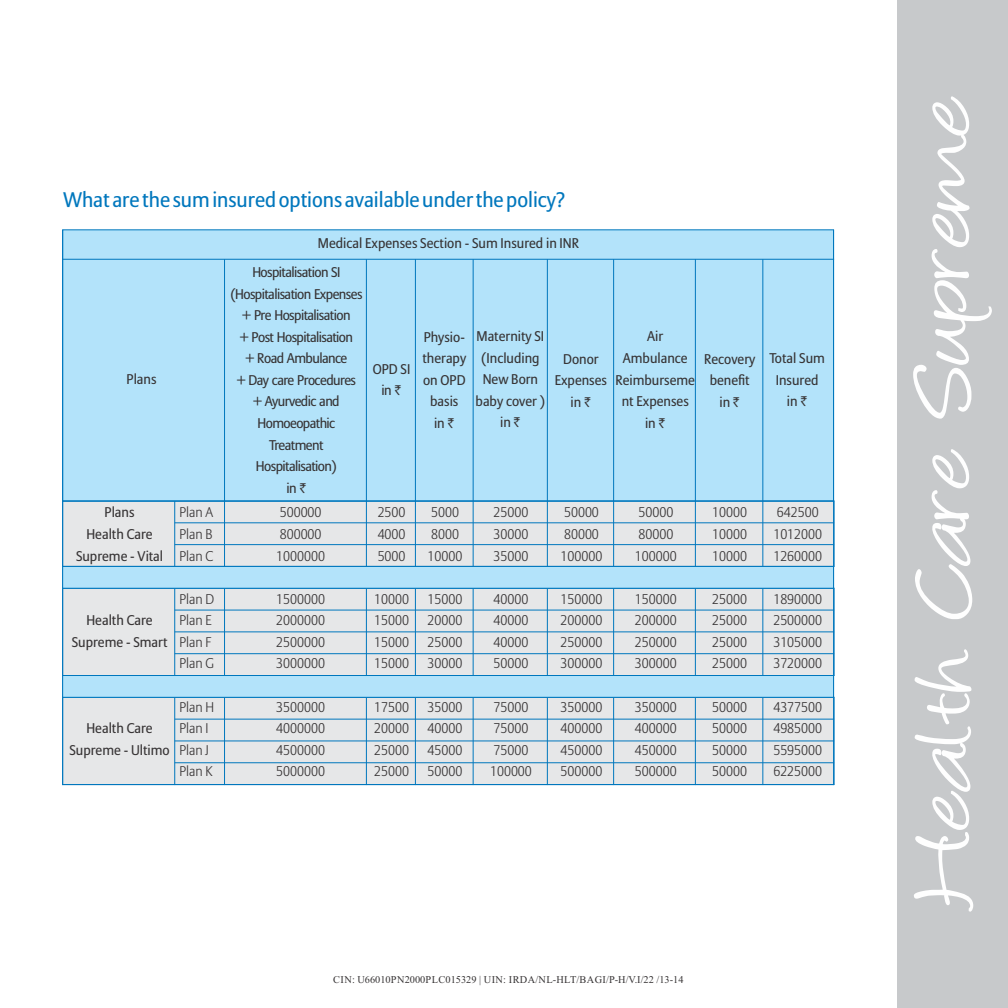
<style>
.page{position:relative;width:1008px;height:1008px;background:#fff}
.page>*{position:absolute;margin:0;border:0;box-sizing:border-box;transform-origin:0 0}
.t1{font:91.35px "Angelina";color:#fefefe;scale:1.4 1}
.t2{font:21px "Allianz Sans";color:#0077bd}
.t3{font:300 14px/21.5px "Allianz Sans";color:#373435;text-align:justify}
.t4{font:14px/21.5px "Allianz Sans";color:#373435;text-align:center}
.t5{font:14px/21.5px "Allianz Sans";letter-spacing:-.04em;color:#373435;text-align:center}
.t6{font:10.33px "Times New Roman";letter-spacing:.02em;color:#373435}
.s1{font-family:"Rupee"}
</style>
<div class="page">
<div style="left:897px;top:0;width:111px;height:1008px;background:#c7c9cb"></div>
<div style="left:63px;top:500px;width:772px;height:67px;background:#e6e7e8"></div>
<div style="left:63px;top:587px;width:772px;height:89px;background:#e6e7e8"></div>
<div style="left:63px;top:696px;width:772px;height:89px;background:#e6e7e8"></div>
<div style="left:62px;top:229px;width:772px;height:272px;background:#b3e3fa"></div>
<hr style="left:62px;top:230px;width:1px;height:555px;background:#0077bd">
<hr style="left:174px;top:501px;width:1px;height:284px;background:#0077bd">
<hr style="left:224px;top:259px;width:1px;height:526px;background:#0077bd">
<hr style="left:366px;top:259px;width:1px;height:526px;background:#0077bd">
<hr style="left:415px;top:259px;width:1px;height:526px;background:#0077bd">
<hr style="left:473px;top:259px;width:1px;height:526px;background:#0077bd">
<hr style="left:547px;top:259px;width:1px;height:526px;background:#0077bd">
<hr style="left:613px;top:259px;width:1px;height:526px;background:#0077bd">
<hr style="left:695px;top:259px;width:1px;height:526px;background:#0077bd">
<hr style="left:762px;top:259px;width:1px;height:526px;background:#0077bd">
<hr style="left:833px;top:230px;width:1px;height:555px;background:#0077bd">
<hr style="left:62px;top:784px;width:772px;height:1px;background:#0077bd">
<hr style="left:175px;top:762px;width:659px;height:1px;background:#0077bd">
<hr style="left:175px;top:741px;width:659px;height:1px;background:#0077bd">
<hr style="left:175px;top:719px;width:659px;height:1px;background:#0077bd">
<hr style="left:175px;top:653px;width:659px;height:1px;background:#0077bd">
<hr style="left:175px;top:631px;width:659px;height:1px;background:#0077bd">
<hr style="left:175px;top:610px;width:659px;height:1px;background:#0077bd">
<hr style="left:175px;top:544px;width:659px;height:1px;background:#0077bd">
<hr style="left:175px;top:522px;width:659px;height:1px;background:#0077bd">
<hr style="left:62px;top:501px;width:772px;height:1px;background:#0077bd">
<hr style="left:62px;top:259px;width:772px;height:1px;background:#0077bd">
<svg style="left:62px;top:675px;width:771px;height:23px"></svg>
<svg style="left:62px;top:566px;width:771px;height:23px"></svg>
<h2 class="t2" style="left:63px;top:190px;width:504px">What are the sum insured options available under the policy?</h2>
<p class="t4" style="left:127px;top:370px;width:31px">Plans</p>
<p class="t4" style="left:76px;top:503px;width:89px">Plans<br>Health Care<br>Supreme - Vital</p>
<p class="t4" style="left:72px;top:611px;width:97px">Health Care<br>Supreme - Smart</p>
<p class="t4" style="left:69px;top:719px;width:102px">Health Care<br>Supreme - Ultimo</p>
<p class="t3" style="left:180px;top:503px;width:35px">Plan A Plan B Plan C</p>
<p class="t3" style="left:180px;top:589px;width:36px;text-align:left">Plan D<br>Plan E<br>Plan F<br>Plan G</p>
<p class="t3" style="left:180px;top:697px;width:36px;text-align:left">Plan H<br>Plan I<br>Plan J<br>Plan K</p>
<p class="t4" style="left:318px;top:233px;width:263px">Medical Expenses Section - Sum Insured in INR</p>
<p class="t5" style="left:230px;top:262px;width:134px">Hospitalisation SI (Hospitalisation Expenses + Pre Hospitalisation<br>+ Post Hospitalisation<br>+ Road Ambulance<br>+ Day care Procedures<br>+ Ayurvedic and<br>Homoeopathic<br>Treatment<br>Hospitalisation)<br>in <span class="s1">`</span></p>
<p class="t3" style="left:276px;top:503px;width:50px;text-align:left">500000<br>800000<br>1000000</p>
<p class="t3" style="left:276px;top:589px;width:50px">1500000<br>2000000<br>2500000<br>3000000</p>
<p class="t3" style="left:276px;top:697px;width:50px">3500000<br>4000000<br>4500000<br>5000000</p>
<p class="t4" style="left:373px;top:359px;width:39px">OPD SI in <span class="s1">`</span></p>
<p class="t3" style="left:378px;top:503px;width:29px">2500<br>4000<br>5000</p>
<p class="t3" style="left:374px;top:589px;width:36px">10000<br>15000<br>15000<br>15000</p>
<p class="t3" style="left:374px;top:697px;width:36px">17500<br>20000<br>25000<br>25000</p>
<p class="t4" style="left:423px;top:327px;width:45px">Physio&shy;therapy on OPD basis<br>in <span class="s1">`</span></p>
<p class="t4" style="left:476px;top:327px;width:71px">Maternity SI (Including<br>New Born baby cover ) in <span class="s1">`</span></p>
<p class="t4" style="left:555px;top:349px;width:54px">Donor<br>Expenses in <span class="s1">`</span></p>
<p class="t3" style="left:428px;top:503px;width:36px;text-align:left">5000<br>8000<br>10000</p>
<p class="t3" style="left:428px;top:589px;width:36px">15000<br>20000<br>25000<br>30000</p>
<p class="t3" style="left:428px;top:697px;width:36px">35000<br>40000<br>45000<br>50000</p>
<p class="t3" style="left:494px;top:503px;width:36px">25000<br>30000<br>35000</p>
<p class="t3" style="left:494px;top:589px;width:36px">40000<br>40000<br>40000<br>50000</p>
<p class="t3" style="left:490px;top:697px;width:43px;text-align:left">75000<br>75000<br>75000<br>100000</p>
<p class="t3" style="left:561px;top:503px;width:43px;text-align:left">50000<br>80000<br>100000</p>
<p class="t3" style="left:561px;top:589px;width:43px">150000<br>200000<br>250000<br>300000</p>
<p class="t3" style="left:561px;top:697px;width:43px">350000<br>400000<br>450000<br>500000</p>
<p class="t4" style="left:615px;top:327px;width:81px">Air<br>Ambulance<br>Reimburseme nt Expenses in <span class="s1">`</span></p>
<p class="t3" style="left:635px;top:503px;width:43px;text-align:left">50000<br>80000<br>100000</p>
<p class="t3" style="left:635px;top:589px;width:43px">150000<br>200000<br>250000<br>300000</p>
<p class="t3" style="left:635px;top:697px;width:43px">350000<br>400000<br>450000<br>500000</p>
<p class="t4" style="left:704px;top:349px;width:53px">Recovery benefit in <span class="s1">`</span></p>
<p class="t4" style="left:769px;top:349px;width:57px">Total Sum<br>Insured in <span class="s1">`</span></p>
<p class="t3" style="left:712px;top:503px;width:36px">10000<br>10000<br>10000</p>
<p class="t3" style="left:712px;top:589px;width:36px">25000<br>25000<br>25000<br>25000</p>
<p class="t3" style="left:712px;top:697px;width:36px">50000<br>50000<br>50000<br>50000</p>
<p class="t3" style="left:773px;top:503px;width:50px;text-align:left">642500<br>1012000<br>1260000</p>
<p class="t3" style="left:773px;top:589px;width:50px">1890000<br>2500000<br>3105000<br>3720000</p>
<p class="t3" style="left:773px;top:697px;width:50px">4377500<br>4985000<br>5595000<br>6225000</p>
<p class="t6" style="left:333px;top:976px;width:352px">CIN: U66010PN2000PLC015329 | UIN: IRDA/NL-HLT/BAGI/P-H/V.I/22 /13-14</p>
<h1 class="t1" style="left:905px;top:905px;width:582px;rotate:-90deg">Health Care Supreme</h1>
</div>
